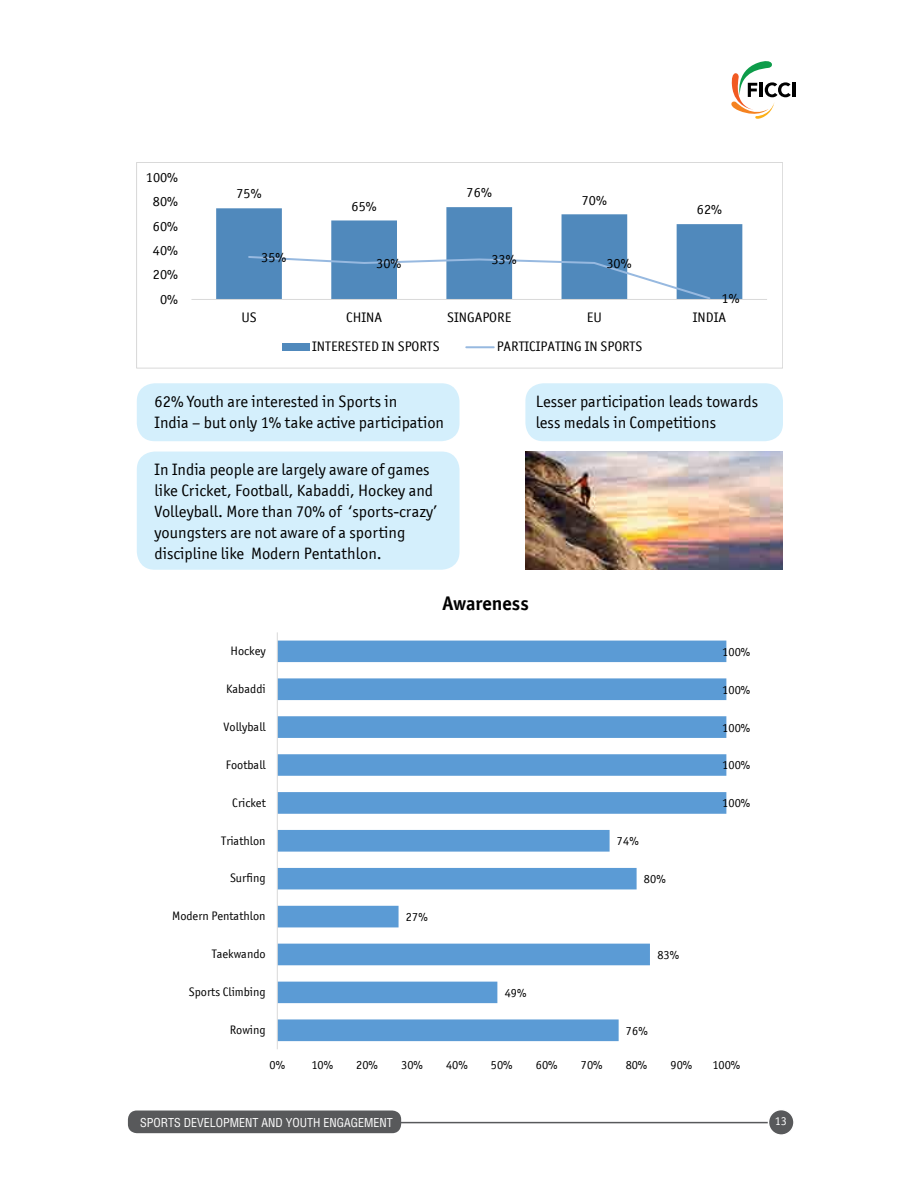
<style>
.page{position:relative;width:918px;height:1188px;background:#fff}
.page>*{position:absolute;margin:0;border:0;box-sizing:border-box;transform-origin:0 0}
.t1{font:700 19.8px "Officina San ITC";color:#000}
.t2{font:16.5px/21px "Officina San ITC";color:#000}
.t3{font:13.8px "Officina San ITC";letter-spacing:.005em;color:#000}
.t4{font:12.3px "Officina San ITC";letter-spacing:.005em;color:#000}
.t5{font:condensed 12px "Helvetica";color:#fff}
.t6{font:12px "Officina San ITC";color:#fff}
</style>
<div class="page">
<svg style="left:731px;top:61px;width:60px;height:58px"></svg>
<hr style="left:792px;top:83px;width:4px;height:14px;background:#000">
<hr style="left:398px;top:1122px;width:381px;height:1px;background:#58595b">
<div style="left:128px;top:1111px;width:273px;height:22px;background:#58595b;border-radius:9px"></div>
<div style="left:768px;top:1110px;width:26px;height:25px;background:#58595b;border-radius:50%"></div>
<div style="left:768px;top:1109px;width:27px;height:27px;border:2px solid #fff;border-radius:50%"></div>
<div style="left:137px;top:383px;width:323px;height:58px;background:#d4effc;border-radius:18px"></div>
<div style="left:137px;top:452px;width:323px;height:118px;background:#d4effc;border-radius:18px"></div>
<div style="left:525px;top:383px;width:258px;height:58px;background:#d4effc;border-radius:18px"></div>
<svg style="left:216px;top:207px;width:526px;height:92px;fill:#5089bc"></svg>
<hr style="left:191px;top:299px;width:576px;height:1px;background:#d9d9d9">
<svg style="left:247px;top:255px;width:465px;height:45px"></svg>
<div style="left:282px;top:343px;width:27px;height:8px;background:#5089bc"></div>
<hr style="left:466px;top:346px;width:28px;height:2px;background:#97b9e0">
<div style="left:136px;top:162px;width:647px;height:206px;border:1px solid #d9d9d9"></div>
<img style="left:526px;top:452px;width:257px;height:118px">
<svg style="left:278px;top:641px;width:448px;height:400px"></svg>
<hr style="left:277px;top:632px;width:1px;height:417px;background:#d9d9d9">
<p class="t3" style="left:146px;top:169px;width:34px">100%</p>
<p class="t3" style="left:153px;top:194px;width:27px">80%</p>
<p class="t3" style="left:153px;top:218px;width:27px">60%</p>
<p class="t3" style="left:153px;top:242px;width:27px">40%</p>
<p class="t3" style="left:153px;top:267px;width:27px">20%</p>
<p class="t3" style="left:236px;top:186px;width:27px">75%</p>
<p class="t3" style="left:261px;top:249px;width:27px">35%</p>
<p class="t3" style="left:352px;top:198px;width:27px">65%</p>
<p class="t3" style="left:467px;top:185px;width:27px">76%</p>
<p class="t3" style="left:582px;top:192px;width:27px">70%</p>
<p class="t3" style="left:376px;top:255px;width:27px">30%</p>
<p class="t3" style="left:491px;top:252px;width:27px">33%</p>
<p class="t3" style="left:606px;top:255px;width:27px">30%</p>
<p class="t3" style="left:697px;top:202px;width:27px">62%</p>
<p class="t3" style="left:160px;top:291px;width:20px">0%</p>
<p class="t3" style="left:722px;top:291px;width:20px">1%</p>
<p class="t3" style="left:241px;top:309px;width:17px">US</p>
<p class="t3" style="left:346px;top:309px;width:37px">CHINA</p>
<p class="t3" style="left:447px;top:309px;width:66px">SINGAPORE</p>
<p class="t3" style="left:587px;top:309px;width:17px">EU</p>
<p class="t3" style="left:693px;top:309px;width:35px">INDIA</p>
<p class="t3" style="left:312px;top:339px;width:129px">INTERESTED IN SPORTS</p>
<p class="t3" style="left:497px;top:339px;width:147px">PARTICIPATING IN SPORTS</p>
<p class="t2" style="left:155px;top:390px;width:291px">62% Youth are interested in Sports in<br>India – but only 1% take active participation</p>
<p class="t2" style="left:155px;top:459px;width:284px">In India people are largely aware of games like Cricket, Football, Kabaddi, Hockey and Volleyball. More than 70% of ‘sports-crazy’ youngsters are not aware of a sporting discipline like Modern Pentathlon.</p>
<p class="t2" style="left:536px;top:390px;width:224px">Lesser participation leads towards less medals in Competitions</p>
<p class="t1" style="left:442px;top:591px;width:88px">Awareness</p>
<p class="t4" style="left:230px;top:644px;width:37px">Hockey</p>
<p class="t4" style="left:722px;top:645px;width:30px">100%</p>
<p class="t4" style="left:226px;top:682px;width:41px">Kabaddi</p>
<p class="t4" style="left:722px;top:682px;width:30px">100%</p>
<p class="t4" style="left:224px;top:720px;width:44px">Vollyball</p>
<p class="t4" style="left:722px;top:720px;width:30px">100%</p>
<p class="t4" style="left:226px;top:758px;width:41px">Football</p>
<p class="t4" style="left:722px;top:758px;width:30px">100%</p>
<p class="t4" style="left:232px;top:795px;width:35px">Cricket</p>
<p class="t4" style="left:722px;top:796px;width:30px">100%</p>
<p class="t4" style="left:221px;top:833px;width:46px">Triathlon</p>
<p class="t4" style="left:617px;top:834px;width:23px">74%</p>
<p class="t4" style="left:230px;top:871px;width:37px">Surfing</p>
<p class="t4" style="left:644px;top:872px;width:23px">80%</p>
<p class="t4" style="left:172px;top:909px;width:95px">Modern Pentathlon</p>
<p class="t4" style="left:406px;top:910px;width:23px">27%</p>
<p class="t4" style="left:212px;top:947px;width:56px">Taekwando</p>
<p class="t4" style="left:657px;top:948px;width:23px">83%</p>
<p class="t4" style="left:189px;top:985px;width:78px">Sports Climbing</p>
<p class="t4" style="left:505px;top:986px;width:23px">49%</p>
<p class="t4" style="left:230px;top:1023px;width:37px">Rowing</p>
<p class="t4" style="left:626px;top:1023px;width:23px">76%</p>
<p class="t4" style="left:270px;top:1058px;width:17px">0%</p>
<p class="t4" style="left:311px;top:1058px;width:23px">10%</p>
<p class="t4" style="left:356px;top:1058px;width:23px">20%</p>
<p class="t4" style="left:401px;top:1058px;width:23px">30%</p>
<p class="t4" style="left:446px;top:1058px;width:23px">40%</p>
<p class="t4" style="left:491px;top:1058px;width:23px">50%</p>
<p class="t4" style="left:536px;top:1058px;width:23px">60%</p>
<p class="t4" style="left:581px;top:1058px;width:23px">70%</p>
<p class="t4" style="left:626px;top:1058px;width:23px">80%</p>
<p class="t4" style="left:671px;top:1058px;width:23px">90%</p>
<p class="t4" style="left:712px;top:1058px;width:29px">100%</p>
<p class="t5" style="left:140px;top:1115px;width:254px">SPORTS DEVELOPMENT AND YOUTH ENGAGEMENT</p>
<p class="t6" style="left:775px;top:1114px;width:13px">13</p>
</div>
